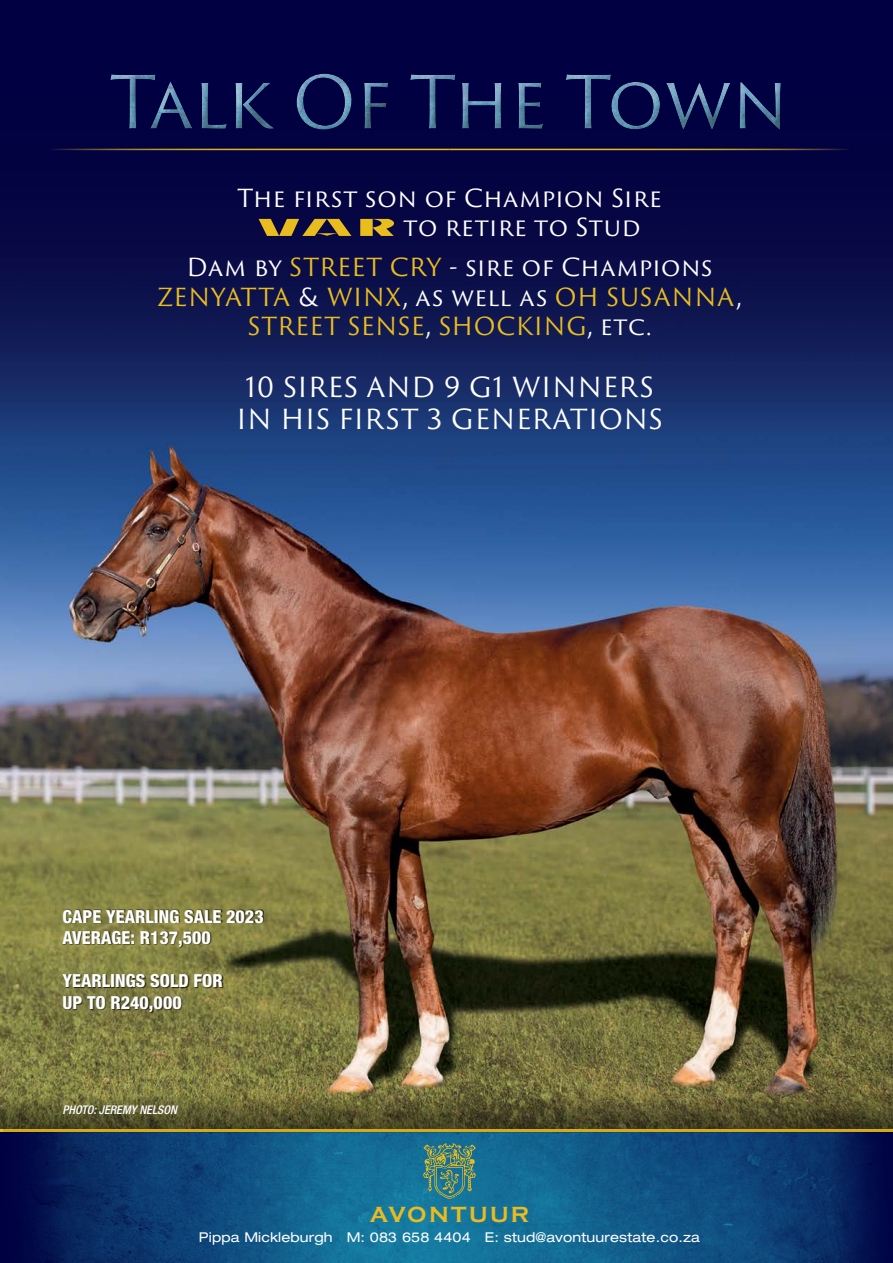
<style>
.page{position:relative;width:893px;height:1263px;background:#fff}
.page>*{position:absolute;margin:0;border:0;box-sizing:border-box;transform-origin:0 0}
.t1{font:27px/32.4px "Trajan Sans Pro";letter-spacing:.025em;color:#fff;text-align:center}
.t2{font:24.3px/29.1px "Trajan Sans Pro";letter-spacing:.02em;color:#eabd1e;text-align:center}
.t3{font:24.3px/29.1px "Trajan Sans Pro";letter-spacing:.02em;color:#fff}
.t4{font:700 22.65px "Copperplate";letter-spacing:.1em;color:#e8bb20}
.t5{font:800 condensed 18px/21.6px "Helvetica Neue LT Pro";color:#fff}
.t6{font:expanded 13.5px "Helvetica Neue LT Pro";letter-spacing:.01em;color:#fff}
.t7{font:italic 500 condensed 12px "Helvetica Neue LT Pro";color:#fff}
.s1{color:#fff}
</style>
<div class="page">
<img style="left:0;top:1132px;width:893px;height:131px">
<img style="left:0;top:0;width:893px;height:1095px">
<div style="left:118px;top:73px;width:663px;height:57px;background:#000;opacity:.75"></div>
<hr style="left:449px;top:149px;width:400px;height:1px;background:#eabd1e">
<hr style="left:50px;top:149px;width:399px;height:1px;background:#eabd1e">
<svg style="left:259px;top:219px;width:135px;height:17px;background:#866d2e"></svg>
<svg style="left:423px;top:1143px;width:53px;height:56px;background:#508676"></svg>
<div style="left:62px;top:909px;width:202px;height:105px;background:#000;opacity:.75"></div>
<svg style="left:3px;top:1095px;width:890px;height:38px;background:#605b2d"></svg>
<svg style="left:0;top:0;width:4px;height:5px"></svg>
<p class="t3" style="left:404px;top:183px;width:259px;text-indent:-166px">The first son of Champion Sire to retire to Stud</p>
<p class="t2" style="left:157px;top:253px;width:586px"><span class="s1">Dam by</span> STREET CRY <span class="s1">- sire of Champions<br></span>ZENYATTA <span class="s1">&amp;</span> WINX<span class="s1">, as well as</span> OH SUSANNA<span class="s1">,<br></span>STREET SENSE<span class="s1">,</span> SHOCKING<span class="s1">, etc.</span></p>
<p class="t1" style="left:236px;top:371px;width:428px">10 SIRES AND 9 G1 WINNERS<br>IN HIS FIRST 3 GENERATIONS</p>
<p class="t5" style="left:63px;top:905px;width:203px">CAPE YEARLING SALE 2023<br>AVERAGE: R137,500</p>
<p class="t5" style="left:63px;top:970px;width:162px">YEARLINGS SOLD FOR<br>UP TO R240,000</p>
<p class="t7" style="left:63px;top:1102px;width:116px">PHOTO: JEREMY NELSON</p>
<p class="t4" style="left:370px;top:1201px;width:161px">AVONTUUR</p>
<p class="t6" style="left:199px;top:1229px;width:502px">Pippa Mickleburgh M: 083 658 4404 E: stud@avontuurestate.co.za</p>
</div>
